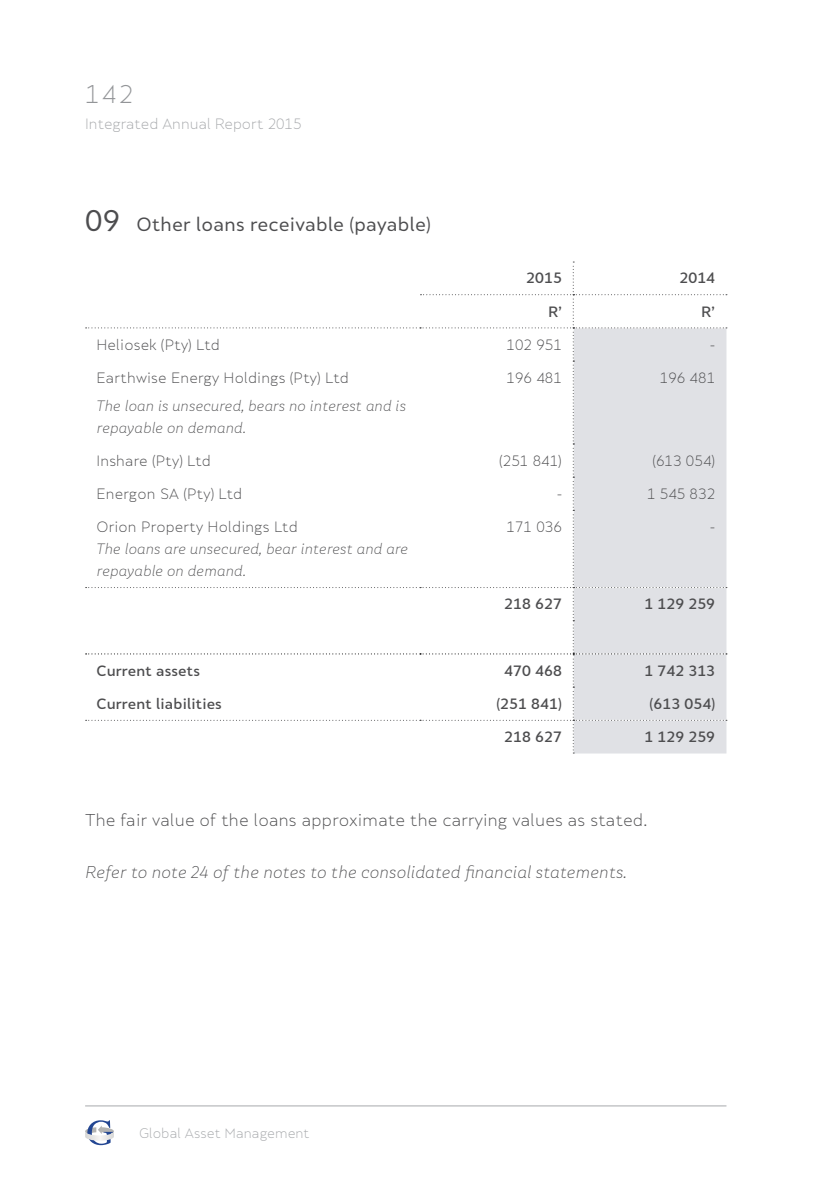
<style>
.page{position:relative;width:840px;height:1191px;background:#fff}
.page>*{position:absolute;margin:0;border:0;box-sizing:border-box;transform-origin:0 0}
.t1{font:300 24px "Skola Sans";color:#939598}
.t2{font:18px "Skola Sans";letter-spacing:.01em;color:#4d4d4f}
.t3{font:italic 300 16px "Skola Sans";letter-spacing:.01em;color:#4d4d4f}
.t4{font:300 16px "Skola Sans";letter-spacing:.01em;color:#4d4d4f}
.t5{font:300 14px "Skola Sans";letter-spacing:.01em;color:#4d4d4f}
.t6{font:italic 300 14px/22px "Skola Sans";letter-spacing:.01em;color:#4d4d4f}
.t7{font:500 14px "Skola Sans";letter-spacing:.01em;color:#4d4d4f}
.t8{font:300 14px "Skola Sans";color:#a7a9ac}
.t9{font:300 13px "Skola Sans";color:#a7a9ac}
.s1{font-size:28px}
</style>
<div class="page">
<svg style="left:85px;top:1120px;width:29px;height:25px"></svg>
<hr style="left:85px;top:1105px;width:641px;height:1px;background:#a7a9ac">
<svg style="left:86px;top:261px;width:640px;height:492px"></svg>
<h1 class="t1" style="left:85px;top:80px;width:50px">142</h1>
<p class="t8" style="left:85px;top:116px;width:218px">Integrated Annual Report 2015</p>
<p class="t2" style="left:85px;top:213px;width:347px"><span class="s1">09</span> Other loans receivable (payable)</p>
<p class="t7" style="left:526px;top:270px;width:37px">2015</p>
<p class="t7" style="left:679px;top:270px;width:37px">2014</p>
<p class="t7" style="left:548px;top:303px;width:15px">R’</p>
<p class="t7" style="left:701px;top:303px;width:15px">R’</p>
<p class="t5" style="left:96px;top:336px;width:125px">Heliosek (Pty) Ltd</p>
<p class="t5" style="left:506px;top:336px;width:57px">102 951</p>
<p class="t5" style="left:709px;top:336px;width:6px">-</p>
<p class="t5" style="left:96px;top:369px;width:254px">Earthwise Energy Holdings (Pty) Ltd</p>
<p class="t6" style="left:96px;top:394px;width:310px">The loan is unsecured, bears no interest and is repayable on demand.</p>
<p class="t5" style="left:506px;top:369px;width:57px">196 481</p>
<p class="t5" style="left:659px;top:369px;width:57px">196 481</p>
<p class="t5" style="left:96px;top:452px;width:116px">Inshare (Pty) Ltd</p>
<p class="t5" style="left:499px;top:452px;width:64px">(251 841)</p>
<p class="t5" style="left:652px;top:452px;width:64px">(613 054)</p>
<p class="t5" style="left:96px;top:485px;width:147px">Energon SA (Pty) Ltd</p>
<p class="t5" style="left:556px;top:485px;width:6px">-</p>
<p class="t5" style="left:646px;top:485px;width:70px">1 545 832</p>
<p class="t5" style="left:96px;top:519px;width:202px">Orion Property Holdings Ltd</p>
<p class="t6" style="left:96px;top:538px;width:313px">The loans are unsecured, bear interest and are repayable on demand.</p>
<p class="t5" style="left:506px;top:519px;width:57px">171 036</p>
<p class="t5" style="left:709px;top:519px;width:6px">-</p>
<p class="t7" style="left:504px;top:595px;width:59px">218 627</p>
<p class="t7" style="left:644px;top:595px;width:72px">1 129 259</p>
<p class="t7" style="left:96px;top:662px;width:105px">Current assets</p>
<p class="t7" style="left:504px;top:662px;width:59px">470 468</p>
<p class="t7" style="left:644px;top:662px;width:72px">1 742 313</p>
<p class="t7" style="left:96px;top:695px;width:127px">Current liabilities</p>
<p class="t7" style="left:496px;top:695px;width:67px">(251 841)</p>
<p class="t7" style="left:649px;top:695px;width:67px">(613 054)</p>
<p class="t7" style="left:504px;top:728px;width:59px">218 627</p>
<p class="t7" style="left:644px;top:728px;width:72px">1 129 259</p>
<p class="t4" style="left:85px;top:810px;width:563px">The fair value of the loans approximate the carrying values as stated.</p>
<p class="t3" style="left:85px;top:862px;width:542px">Refer to note 24 of the notes to the consolidated financial statements.</p>
<p class="t9" style="left:139px;top:1125px;width:172px">Global Asset Management</p>
</div>
